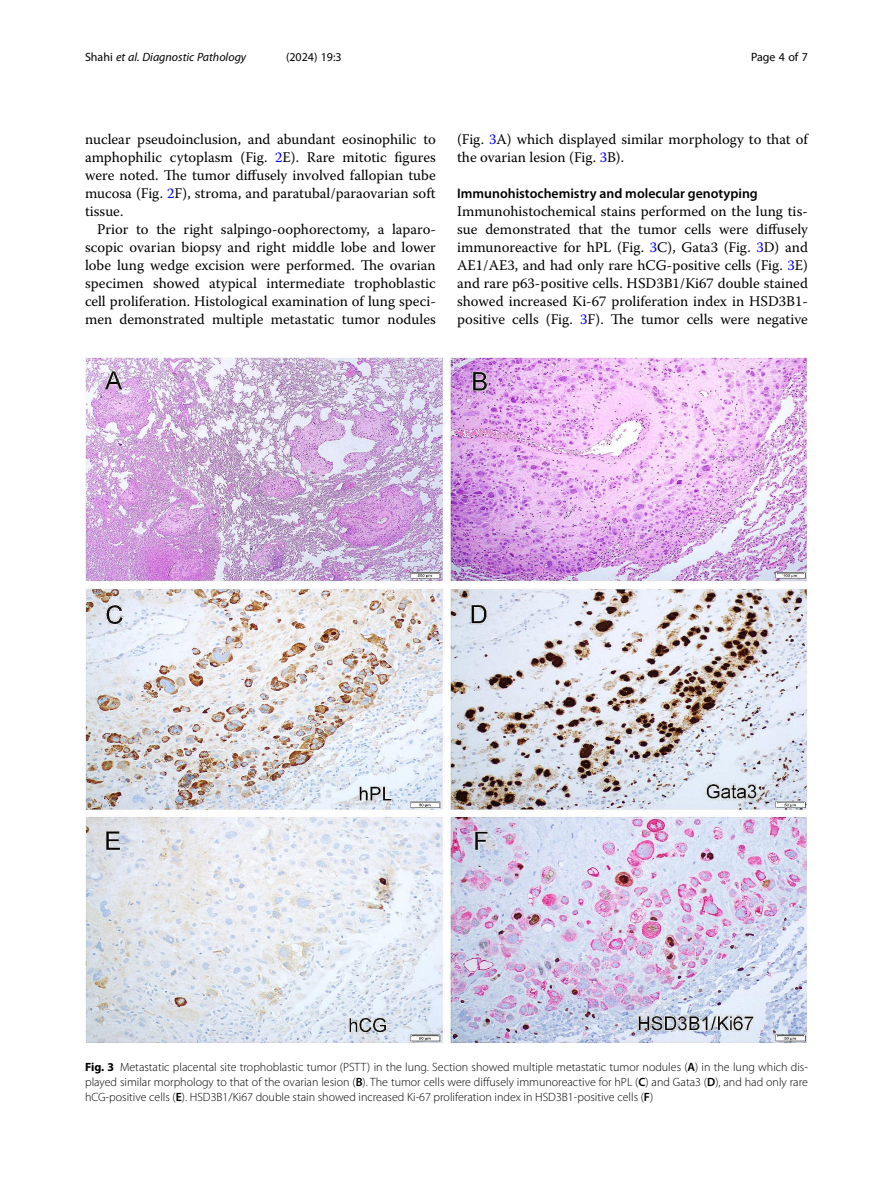
<style>
.page{position:relative;width:893px;height:1191px;background:#fff}
.page>*{position:absolute;margin:0;border:0;box-sizing:border-box;transform-origin:0 0}
.Body_Text{font:14.7px/18px "Warnock Pro";color:#000;text-align:justify}
.Body_Text_Indent{font:14.7px/18px "Warnock Pro";color:#000;text-align:justify}
.Head_2{font:600 13.8px "Myriad Pro";color:#000}
.Figure_Caption{font:300 12px/15px "Myriad Pro";color:#000;text-align:justify}
.t1{font:italic 12px "Myriad Pro";color:#000}
.t2{font:12px "Myriad Pro";color:#000}
.s1{font-style:normal}
.s2{color:#00f}
.s3{font-weight:700}
.s4{font-weight:600}
</style>
<div class="page">
<img style="left:85px;top:357px;width:723px;height:686px">
<p class="t1" style="left:85px;top:50px;width:163px"><span class="s1">Shahi</span> et al. Diagnostic Pathology</p>
<p class="t2" style="left:286px;top:50px;width:57px">(2024) 19:3</p>
<p class="t2" style="left:751px;top:50px;width:58px">Page 4 of 7</p>
<p class="Body_Text" style="left:85px;top:130px;width:352px">nuclear pseudoinclusion, and abundant eosinophilic to amphophilic cytoplasm (Fig. <span class="s2">2</span>E). Rare mitotic figures were noted. The tumor diffusely involved fallopian tube mucosa (Fig. <span class="s2">2</span>F), stroma, and paratubal/paraovarian soft tissue.</p>
<p class="Body_Text_Indent" style="left:85px;top:220px;width:352px;text-indent:12px">Prior to the right salpingo-oophorectomy, a laparo&shy;scopic ovarian biopsy and right middle lobe and lower lobe lung wedge excision were performed. The ovarian specimen showed atypical intermediate trophoblastic cell proliferation. Histological examination of lung speci&shy;men demonstrated multiple metastatic tumor nodules</p>
<p class="Body_Text_Indent" style="left:457px;top:130px;width:352px">(Fig. <span class="s2">3</span>A) which displayed similar morphology to that of the ovarian lesion (Fig. <span class="s2">3</span>B).</p>
<p class="Head_2" style="left:457px;top:185px;width:302px">Immunohistochemistry and molecular genotyping</p>
<p class="Body_Text" style="left:457px;top:202px;width:352px">Immunohistochemical stains performed on the lung tis&shy;sue demonstrated that the tumor cells were diffusely immunoreactive for hPL (Fig. <span class="s2">3</span>C), Gata3 (Fig. <span class="s2">3</span>D) and AE1/AE3, and had only rare hCG-positive cells (Fig. <span class="s2">3</span>E) and rare p63-positive cells. HSD3B1/Ki67 double stained showed increased Ki-67 proliferation index in HSD3B1- positive cells (Fig. <span class="s2">3</span>F). The tumor cells were negative</p>
<p class="Figure_Caption" style="left:85px;top:1059px;width:724px"><span class="s3">Fig. 3</span> Metastatic placental site trophoblastic tumor (PSTT) in the lung. Section showed multiple metastatic tumor nodules (<span class="s4">A</span>) in the lung which dis&shy;played similar morphology to that of the ovarian lesion (<span class="s4">B</span>). The tumor cells were diffusely immunoreactive for hPL (<span class="s4">C</span>) and Gata3 (<span class="s4">D</span>), and had only rare hCG-positive cells (<span class="s4">E</span>). HSD3B1/Ki67 double stain showed increased Ki-67 proliferation index in HSD3B1-positive cells (<span class="s4">F</span>)</p>
</div>
